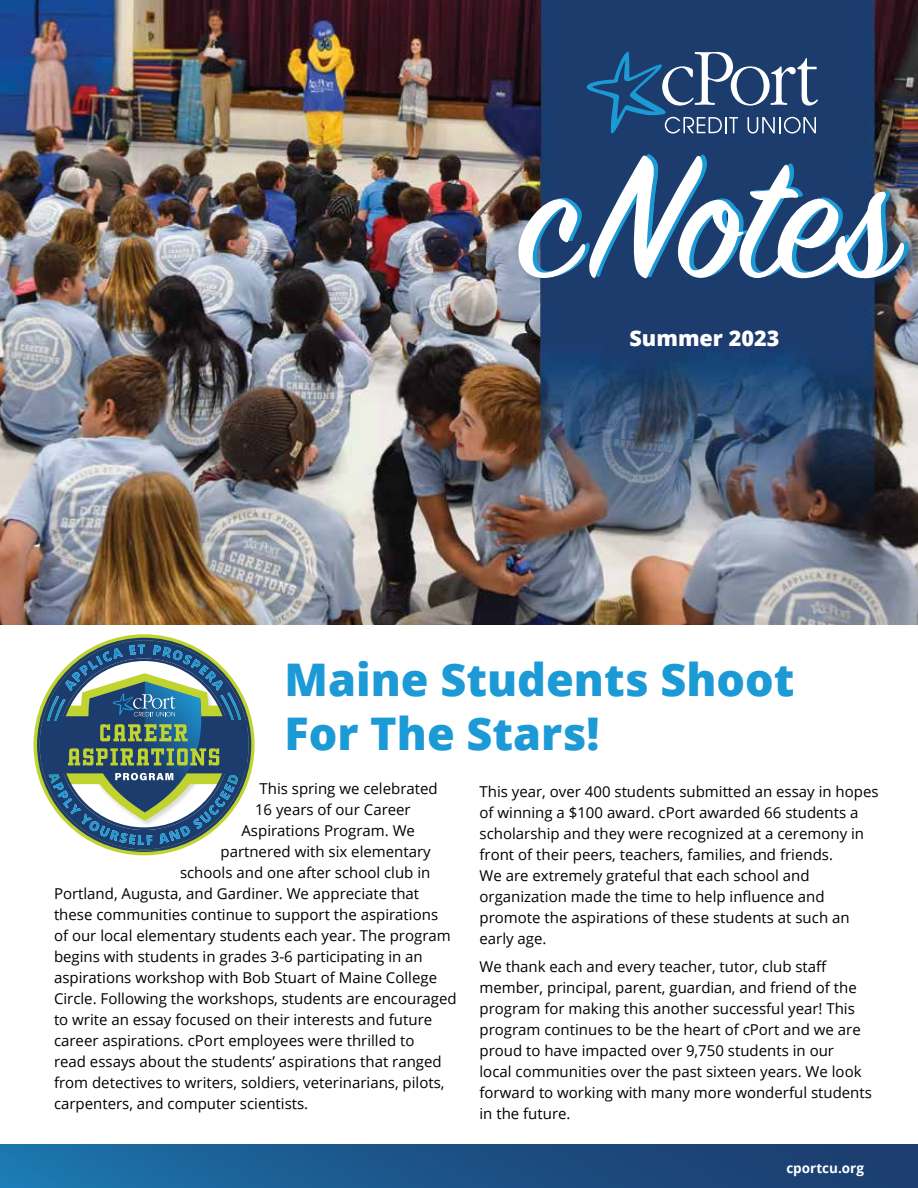
<style>
.page{position:relative;width:918px;height:1188px;background:#fff}
.page>*{position:absolute;margin:0;border:0;box-sizing:border-box;transform-origin:0 0}
.t1{font:800 45px/54px "Open Sans";color:#1c9ad6}
.t2{font:800 21.6px "Open Sans";color:#fff}
.t3{font:15px/21px "Open Sans";color:#000}
.t4{font:700 13.5px "Open Sans";color:#fff}
</style>
<div class="page">
<img style="left:0;top:0;width:918px;height:624px">
<svg style="left:37px;top:638px;width:214px;height:152px"></svg>
<div style="left:228px;top:720px;width:18px;height:49px;background:#1c3c6e"></div>
<svg style="left:43px;top:645px;width:202px;height:207px"></svg>
<div style="left:0;top:1145px;width:918px;height:43px;background:linear-gradient(to right,#1c73aa,#1c3768)"></div>
<div style="left:519px;top:152px;width:399px;height:138px;background:#1c3c6e;opacity:.75"></div>
<svg style="left:512px;top:154px;width:397px;height:125px"></svg>
<svg style="left:587px;top:52px;width:231px;height:82px;background:#3b5d88"></svg>
<h2 class="t2" style="left:629px;top:322px;width:151px">Summer 2023</h2>
<h1 class="t1" style="left:285px;top:650px;width:512px">Maine Students Shoot<br>For The Stars!</h1>
<p class="t3" style="left:260px;top:778px;width:180px">This spring we celebrated</p>
<p class="t3" style="left:255px;top:799px;width:157px">16 years of our Career</p>
<p class="t3" style="left:242px;top:820px;width:175px">Aspirations Program. We</p>
<p class="t3" style="left:220px;top:841px;width:212px">partnered with six elementary</p>
<p class="t3" style="left:180px;top:862px;width:252px">schools and one after school club in</p>
<p class="t3" style="left:54px;top:883px;width:367px">Portland, Augusta, and Gardiner. We appreciate that</p>
<p class="t3" style="left:54px;top:904px;width:386px">these communities continue to support the aspirations</p>
<p class="t3" style="left:54px;top:925px;width:398px">of our local elementary students each year. The program</p>
<p class="t3" style="left:54px;top:946px;width:370px">begins with students in grades 3-6 participating in an</p>
<p class="t3" style="left:54px;top:967px;width:385px">aspirations workshop with Bob Stuart of Maine College</p>
<p class="t3" style="left:54px;top:988px;width:404px">Circle. Following the workshops, students are encouraged</p>
<p class="t3" style="left:54px;top:1009px;width:380px">to write an essay focused on their interests and future</p>
<p class="t3" style="left:54px;top:1030px;width:362px">career aspirations. cPort employees were thrilled to</p>
<p class="t3" style="left:54px;top:1051px;width:389px">read essays about the students’ aspirations that ranged</p>
<p class="t3" style="left:54px;top:1072px;width:392px">from detectives to writers, soldiers, veterinarians, pilots,</p>
<p class="t3" style="left:54px;top:1093px;width:256px">carpenters, and computer scientists.</p>
<p class="t3" style="left:480px;top:781px;width:401px">This year, over 400 students submitted an essay in hopes of winning a $100 award. cPort awarded 66 students a scholarship and they were recognized at a ceremony in front of their peers, teachers, families, and friends.<br>We are extremely grateful that each school and organization made the time to help influence and promote the aspirations of these students at such an early age.</p>
<p class="t3" style="left:480px;top:956px;width:394px">We thank each and every teacher, tutor, club staff member, principal, parent, guardian, and friend of the program for making this another successful year! This program continues to be the heart of cPort and we are proud to have impacted over 9,750 students in our<br>local communities over the past sixteen years. We look forward to working with many more wonderful students in the future.</p>
<p class="t4" style="left:786px;top:1158px;width:79px">cportcu.org</p>
</div>
